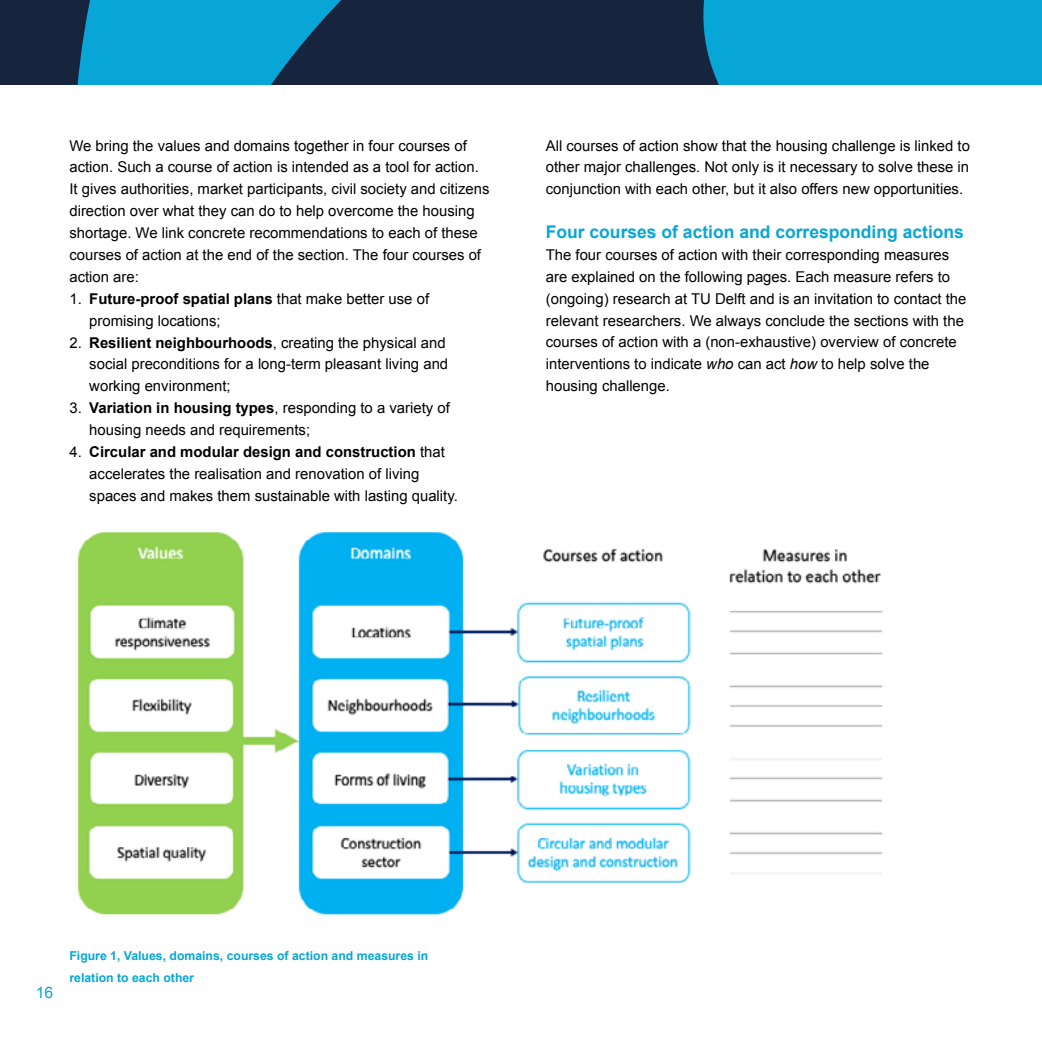
<style>
.page{position:relative;width:1042px;height:1042px;background:#fff}
.page>*{position:absolute;margin:0;border:0;box-sizing:border-box;transform-origin:0 0}
.t1{font:700 17.5px "Arial";color:#07a6d6}
.t2{font:15.75px "Arial";color:#07a6d6}
.t3{font:14.88px/21.9px "Arial";color:#000}
.t4{font:700 12.25px/21.9px "Arial";color:#07a6d6}
.s1{font-weight:700}
.s2{font-style:italic}
</style>
<div class="page">
<svg style="left:0;top:0;width:1042px;height:85px;background:#0e698e"></svg>
<img style="left:77px;top:532px;width:806px;height:384px">
<p class="t3" style="left:69px;top:134px;width:421px">We bring the values and domains together in four courses of action. Such a course of action is intended as a tool for action.<br>It gives authorities, market participants, civil society and citizens direction over what they can do to help overcome the housing shortage. We link concrete recommendations to each of these courses of action at the end of the section. The four courses of action are:</p>
<p class="t3" style="left:89px;top:288px;width:341px;text-indent:-20px">1. <span class="s1">Future-proof spatial plans</span> that make better use of promising locations;</p>
<p class="t3" style="left:89px;top:331px;width:360px;text-indent:-20px">2. <span class="s1">Resilient neighbourhoods</span>, creating the physical and social preconditions for a long-term pleasant living and working environment;</p>
<p class="t3" style="left:89px;top:397px;width:362px;text-indent:-20px">3. <span class="s1">Variation in housing types</span>, responding to a variety of housing needs and requirements;</p>
<p class="t3" style="left:89px;top:441px;width:370px;text-indent:-20px">4. <span class="s1">Circular and modular design and construction</span> that accelerates the realisation and renovation of living spaces and makes them sustainable with lasting quality.</p>
<p class="t3" style="left:546px;top:134px;width:426px;text-align:justify">All courses of action show that the housing challenge is linked to other major challenges. Not only is it necessary to solve these in conjunction with each other, but it also offers new opportunities.</p>
<p class="t1" style="left:546px;top:220px;width:420px">Four courses of action and corresponding actions</p>
<p class="t3" style="left:546px;top:244px;width:422px">The four courses of action with their corresponding measures are explained on the following pages. Each measure refers to (ongoing) research at TU Delft and is an invitation to contact the relevant researchers. We always conclude the sections with the courses of action with a (non-exhaustive) overview of concrete interventions to indicate <span class="s2">who</span> can act <span class="s2">how</span> to help solve the housing challenge.</p>
<p class="t2" style="left:36px;top:982px;width:19px">16</p>
<p class="t4" style="left:69px;top:945px;width:360px">Figure 1, Values, domains, courses of action and measures in relation to each other</p>
</div>
